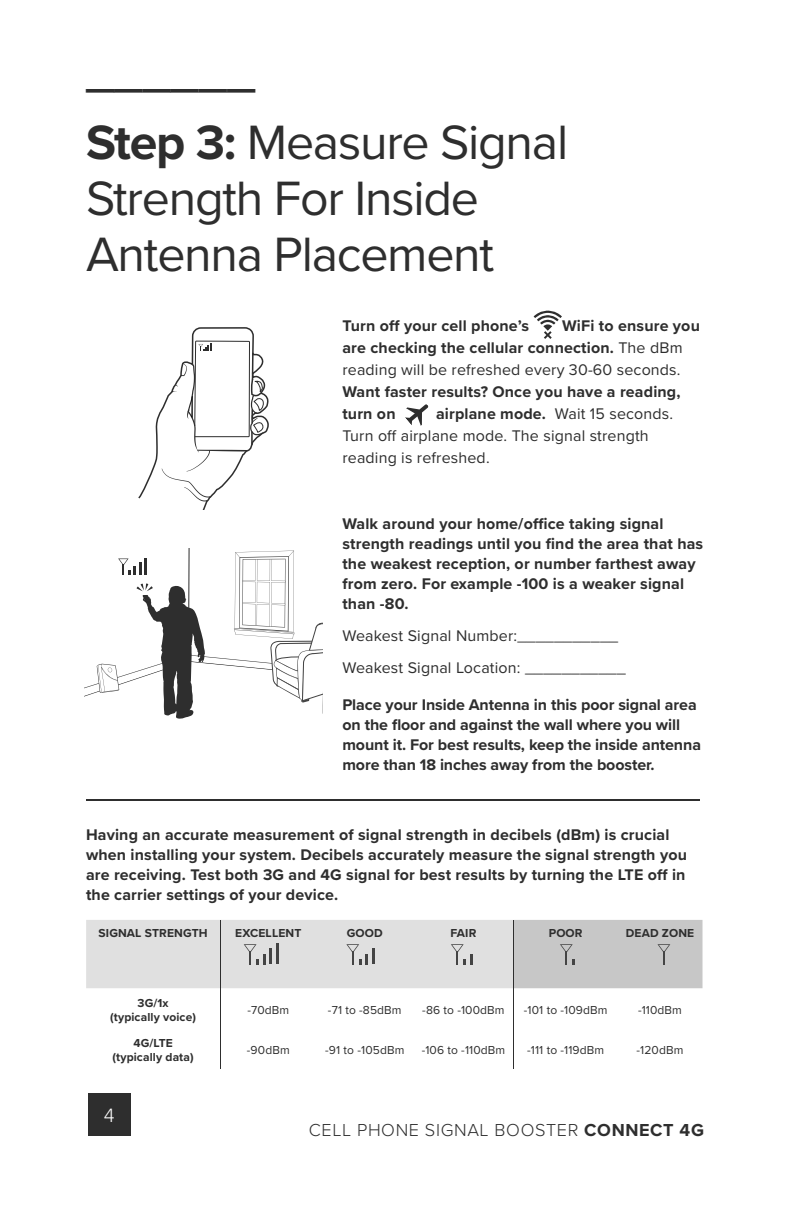
<style>
.page{position:relative;width:792px;height:1224px;background:#fff}
.page>*{position:absolute;margin:0;border:0;box-sizing:border-box;transform-origin:0 0}
.t1{font:50px/72px "Proxima Nova";letter-spacing:-.025em;color:#2e2e2e}
.t2{font:300 20px "Proxima Nova";color:#fff}
.t3{font:300 18px "Proxima Nova";letter-spacing:.035em;color:#2e2e2e}
.t4{font:700 16px/20px "Proxima Nova";letter-spacing:.01em;color:#2e2e2e}
.t5{font:16px/22px "Proxima Nova";letter-spacing:.01em;color:#2e2e2e}
.t6{font:12px "Proxima Nova";letter-spacing:.01em;color:#2e2e2e}
.t7{font:700 12px/14.4px "Proxima Nova";letter-spacing:.01em;color:#2e2e2e;text-align:center}
.s1{font-weight:600}
.s2{font-weight:700}
.s3{font-weight:400}
</style>
<div class="page">
<div style="left:88px;top:1094px;width:42px;height:42px;background:#2e2e2e"></div>
<hr style="left:86px;top:800px;width:614px;height:1px;background:#2e2e2e">
<hr style="left:220px;top:920px;width:1px;height:149px;background:#2e2e2e">
<hr style="left:514px;top:920px;width:1px;height:149px;background:#2e2e2e">
<svg style="left:86px;top:920px;width:617px;height:68px;background:#d5d5d5"></svg>
<svg style="left:534px;top:310px;width:28px;height:29px"></svg>
<svg style="left:405px;top:404px;width:23px;height:22px"></svg>
<svg style="left:85px;top:548px;width:238px;height:171px"></svg>
<svg style="left:138px;top:327px;width:131px;height:183px"></svg>
<h1 class="t1" style="left:86px;top:40px;width:484px"><span class="s1">______<br></span><span class="s2">Step 3:</span> Measure Signal</h1>
<h1 class="t1" style="left:86px;top:176px;width:410px;line-height:56px">Strength For Inside<br>Antenna Placement</h1>
<p class="t4" style="left:342px;top:317px;width:359px;line-height:22px;text-indent:220px">WiFi to ensure you are checking the cellular connection. <span class="s3">The dBm reading will be refreshed every 30-60 seconds.</span></p>
<p class="t4" style="left:342px;top:383px;width:340px;line-height:22px">Want faster results? Once you have a reading, turn on</p>
<p class="t4" style="left:342px;top:318px;width:188px">Turn off your cell phone’s</p>
<p class="t5" style="left:342px;top:405px;width:332px;text-indent:94px"><span class="s2">airplane mode.</span> Wait 15 seconds.<br>Turn off airplane mode. The signal strength reading is refreshed.</p>
<p class="t4" style="left:342px;top:516px;width:362px">Walk around your home/office taking signal strength readings until you find the area that has the weakest reception, or number farthest away from zero. For example -100 is a weaker signal than -80.</p>
<p class="t5" style="left:342px;top:622px;width:285px;line-height:32px">Weakest Signal Number:___________<br>Weakest Signal Location: ___________</p>
<p class="t4" style="left:342px;top:697px;width:360px">Place your Inside Antenna in this poor signal area on the floor and against the wall where you will mount it. For best results, keep the inside antenna more than 18 inches away from the booster.</p>
<p class="t4" style="left:86px;top:827px;width:602px">Having an accurate measurement of signal strength in decibels (dBm) is crucial when installing your system. Decibels accurately measure the signal strength you are receiving. Test both 3G and 4G signal for best results by turning the LTE off in the carrier settings of your device.</p>
<p class="t7" style="left:99px;top:927px;width:110px">SIGNAL STRENGTH</p>
<p class="t7" style="left:235px;top:927px;width:68px">EXCELLENT</p>
<p class="t7" style="left:347px;top:927px;width:37px">GOOD</p>
<p class="t7" style="left:451px;top:927px;width:27px">FAIR</p>
<p class="t7" style="left:549px;top:927px;width:35px">POOR</p>
<p class="t7" style="left:626px;top:927px;width:70px">DEAD ZONE</p>
<p class="t7" style="left:110px;top:997px;width:87px">3G/1x<br>(typically voice)</p>
<p class="t6" style="left:247px;top:1005px;width:43px">-70dBm</p>
<p class="t6" style="left:328px;top:1005px;width:75px">-71 to -85dBm</p>
<p class="t6" style="left:422px;top:1005px;width:84px">-86 to -100dBm</p>
<p class="t6" style="left:524px;top:1005px;width:85px">-101 to -109dBm</p>
<p class="t6" style="left:638px;top:1005px;width:45px">-110dBm</p>
<p class="t7" style="left:113px;top:1037px;width:83px">4G/LTE (typically data)</p>
<p class="t6" style="left:247px;top:1046px;width:44px">-90dBm</p>
<p class="t6" style="left:325px;top:1046px;width:81px">-91 to -105dBm</p>
<p class="t6" style="left:422px;top:1046px;width:85px">-106 to -110dBm</p>
<p class="t6" style="left:527px;top:1046px;width:79px">-111 to -119dBm</p>
<p class="t6" style="left:637px;top:1046px;width:48px">-120dBm</p>
<p class="t2" style="left:104px;top:1108px;width:12px">4</p>
<p class="t3" style="left:309px;top:1124px;width:397px">CELL PHONE SIGNAL BOOSTER <span class="s2">CONNECT 4G</span></p>
</div>
